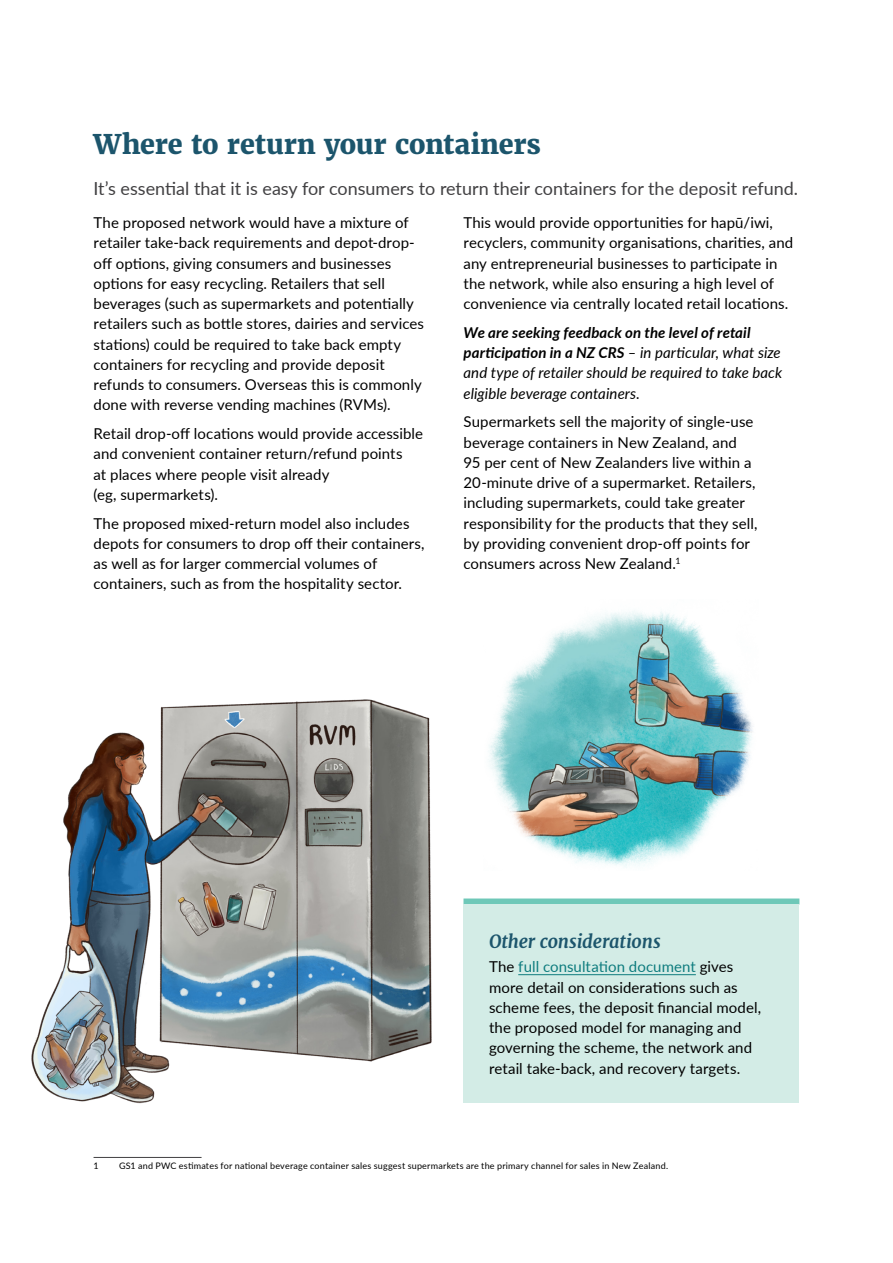
<style>
.page{position:relative;width:893px;height:1263px;background:#fff}
.page>*{position:absolute;margin:0;border:0;box-sizing:border-box;transform-origin:0 0}
.t1{font:800 27px "Merriweather";letter-spacing:-.01em;color:#1c556c}
.t2{font:18px "Lato";color:#414042}
.t3{font:italic 700 18px "Merriweather";letter-spacing:-.01em;color:#1c556c}
.t4{font:15px/20.2px "Lato";letter-spacing:.005em;color:#000}
.t5{font:italic 15px/20.2px "Lato";letter-spacing:.005em;color:#000}
.t6{font:9px "Lato";letter-spacing:.025em;color:#000}
.s1{font-weight:700}
.s2{color:#0e7c7e}
</style>
<div class="page">
<hr style="left:94px;top:1157px;width:108px;height:1px;background:#414042">
<div style="left:463px;top:898px;width:336px;height:6px;background:#6ec8b8"></div>
<div style="left:463px;top:905px;width:336px;height:198px;background:#d3ece6"></div>
<hr style="left:518px;top:974px;width:178px;height:1px;background:#0e7c7e">
<img style="left:489px;top:611px;width:264px;height:257px">
<img style="left:31px;top:699px;width:441px;height:405px">
<h1 class="t1" style="left:94px;top:127px;width:449px">Where to return your containers</h1>
<p class="t2" style="left:94px;top:176px;width:706px">It’s essential that it is easy for consumers to return their containers for the deposit refund.</p>
<p class="t4" style="left:94px;top:212px;width:332px">The proposed network would have a mixture of retailer take-back requirements and depot-drop&shy;off options, giving consumers and businesses options for easy recycling. Retailers that sell beverages (such as supermarkets and potentially retailers such as bottle stores, dairies and services stations) could be required to take back empty containers for recycling and provide deposit refunds to consumers. Overseas this is commonly done with reverse vending machines (RVMs).</p>
<p class="t4" style="left:94px;top:423px;width:331px">Retail drop-off locations would provide accessible and convenient container return/refund points<br>at places where people visit already<br>(eg, supermarkets).</p>
<p class="t4" style="left:94px;top:512px;width:333px">The proposed mixed-return model also includes depots for consumers to drop off their containers, as well as for larger commercial volumes of containers, such as from the hospitality sector.</p>
<p class="t4" style="left:463px;top:212px;width:331px">This would provide opportunities for hapū/iwi, recyclers, community organisations, charities, and any entrepreneurial businesses to participate in the network, while also ensuring a high level of convenience via centrally located retail locations.</p>
<p class="t5" style="left:463px;top:322px;width:320px"><span class="s1">We are seeking feedback on the level of retail participation in a NZ CRS</span> – in particular, what size and type of retailer should be required to take back eligible beverage containers.</p>
<p class="t4" style="left:463px;top:411px;width:295px">Supermarkets sell the majority of single-use beverage containers in New Zealand, and 95 per cent of New Zealanders live within a 20-minute drive of a supermarket. Retailers, including supermarkets, could take greater responsibility for the products that they sell, by providing convenient drop-off points for consumers across New Zealand.<sup>1</sup></p>
<p class="t3" style="left:489px;top:930px;width:173px">Other considerations</p>
<p class="t4" style="left:489px;top:956px;width:274px">The <span class="s2">full consultation document</span> gives more detail on considerations such as scheme fees, the deposit financial model, the proposed model for managing and governing the scheme, the network and retail take-back, and recovery targets.</p>
<p class="t6" style="left:94px;top:1160px;width:7px">1</p>
<p class="t6" style="left:119px;top:1160px;width:551px">GS1 and PWC estimates for national beverage container sales suggest supermarkets are the primary channel for sales in New Zealand.</p>
</div>
